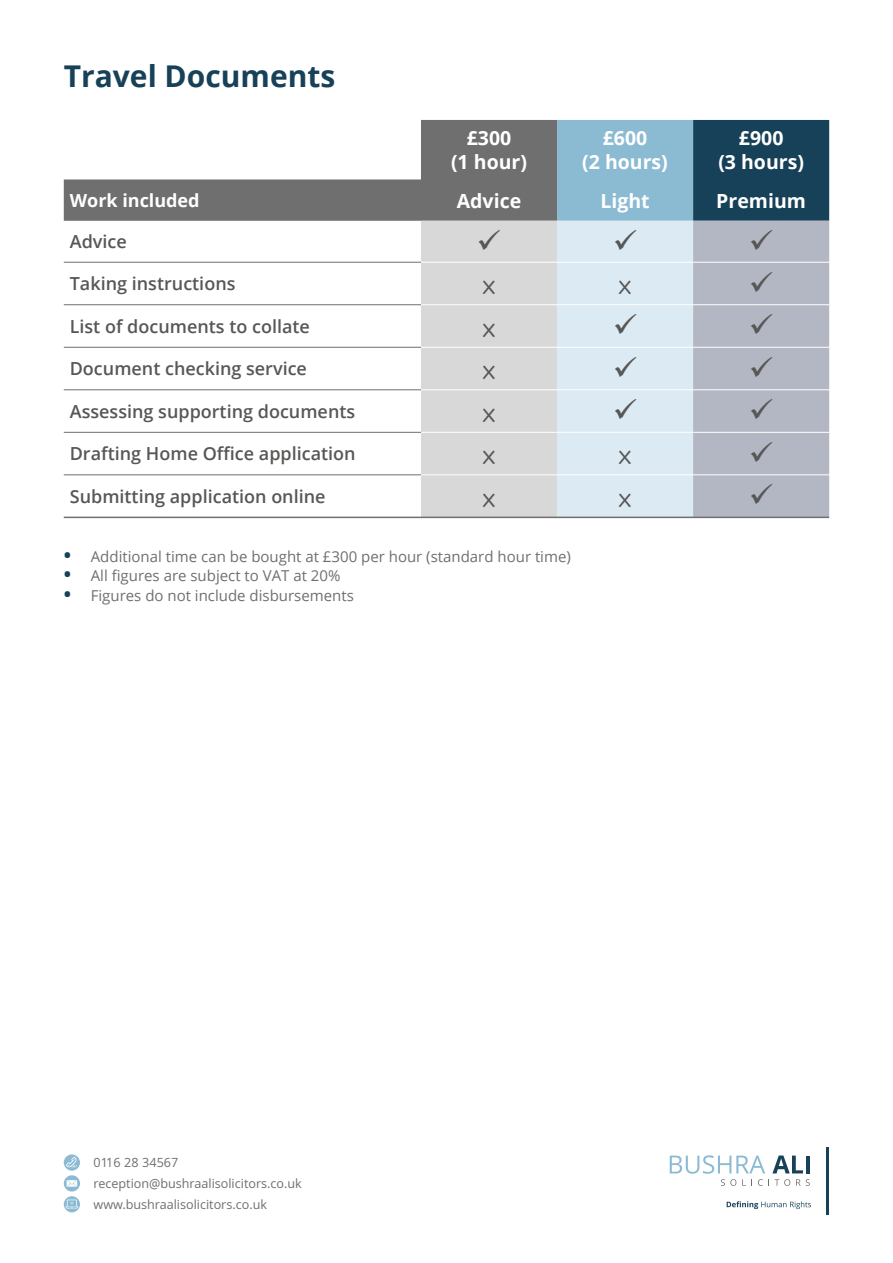
<style>
.page{position:relative;width:893px;height:1263px;background:#fff}
.page>*{position:absolute;margin:0;border:0;box-sizing:border-box;transform-origin:0 0}
.t1{font:700 30px "Open Sans";color:#174158}
.t2{font:30px "Atten Round New";color:#575756}
.t3{font:700 19.5px/23.4px "Open Sans";color:#fff;text-align:center}
.t4{font:600 18px "Open Sans";color:#575756}
.t5{font:700 18px "Open Sans";color:#fff}
.t6{font:15px "Open Sans";color:#706f6f}
.t7{font:13.5px/21px "Khula";color:#706f6f}
.s1{font-family:"Khula";font-weight:700;font-size:21px;color:#174158}
</style>
<div class="page">
<svg style="left:670px;top:1155px;width:140px;height:31px"></svg>
<hr style="left:827px;top:1147px;width:2px;height:67px;background:#174158">
<svg style="left:727px;top:1201px;width:84px;height:8px"></svg>
<svg style="left:64px;top:1196px;width:16px;height:16px"></svg>
<svg style="left:66px;top:1199px;width:12px;height:9px"></svg>
<svg style="left:64px;top:1154px;width:16px;height:17px"></svg>
<svg style="left:66px;top:1157px;width:11px;height:10px"></svg>
<svg style="left:64px;top:1175px;width:16px;height:16px"></svg>
<svg style="left:67px;top:1180px;width:10px;height:7px"></svg>
<div style="left:64px;top:179px;width:357px;height:42px;background:#706f6f"></div>
<hr style="left:64px;top:262px;width:357px;height:1px;background:#706f6f">
<hr style="left:64px;top:304px;width:357px;height:1px;background:#706f6f">
<hr style="left:64px;top:347px;width:357px;height:1px;background:#706f6f">
<hr style="left:64px;top:389px;width:357px;height:1px;background:#706f6f">
<hr style="left:64px;top:432px;width:357px;height:1px;background:#706f6f">
<hr style="left:64px;top:475px;width:357px;height:1px;background:#706f6f">
<hr style="left:64px;top:517px;width:357px;height:1px;background:#706f6f">
<hr style="left:421px;top:517px;width:136px;height:1px;background:#706f6f">
<hr style="left:557px;top:517px;width:136px;height:1px;background:#706f6f">
<hr style="left:693px;top:517px;width:136px;height:1px;background:#706f6f">
<svg style="left:421px;top:120px;width:408px;height:397px;background:#b1bcc6"></svg>
<h1 class="t1" style="left:64px;top:55px;width:273px">Travel Documents</h1>
<p class="t3" style="left:451px;top:126px;width:77px">£300<br>(1 hour)</p>
<p class="t3" style="left:582px;top:126px;width:87px">£600<br>(2 hours)</p>
<p class="t3" style="left:718px;top:126px;width:87px">£900<br>(3 hours)</p>
<p class="t5" style="left:70px;top:188px;width:131px">Work included</p>
<p class="t3" style="left:457px;top:188px;width:66px">Advice</p>
<p class="t3" style="left:600px;top:188px;width:51px">Light</p>
<p class="t3" style="left:716px;top:188px;width:91px">Premium</p>
<p class="t4" style="left:70px;top:229px;width:59px">Advice</p>
<p class="t4" style="left:70px;top:271px;width:167px">Taking instructions</p>
<h1 class="t2" style="left:482px;top:266px;width:15px">x</h1>
<h1 class="t2" style="left:618px;top:266px;width:15px">x</h1>
<p class="t4" style="left:70px;top:314px;width:242px">List of documents to collate</p>
<h1 class="t2" style="left:482px;top:309px;width:15px">x</h1>
<p class="t4" style="left:70px;top:356px;width:239px">Document checking service</p>
<h1 class="t2" style="left:482px;top:351px;width:15px">x</h1>
<p class="t4" style="left:70px;top:399px;width:287px">Assessing supporting documents</p>
<h1 class="t2" style="left:482px;top:394px;width:15px">x</h1>
<p class="t4" style="left:70px;top:442px;width:287px">Drafting Home Office application</p>
<h1 class="t2" style="left:482px;top:436px;width:15px">x</h1>
<h1 class="t2" style="left:618px;top:436px;width:15px">x</h1>
<p class="t4" style="left:70px;top:484px;width:257px">Submitting application online</p>
<h1 class="t2" style="left:482px;top:479px;width:15px">x</h1>
<h1 class="t2" style="left:618px;top:479px;width:15px">x</h1>
<p class="t6" style="left:64px;top:546px;width:509px"><span class="s1">•</span> Additional time can be bought at £300 per hour (standard hour time)</p>
<p class="t6" style="left:64px;top:565px;width:278px"><span class="s1">•</span> All figures are subject to VAT at 20%</p>
<p class="t6" style="left:64px;top:585px;width:292px"><span class="s1">•</span> Figures do not include disbursements</p>
<p class="t7" style="left:94px;top:1151px;width:210px">0116 28 34567 reception@bushraalisolicitors.co.uk www.bushraalisolicitors.co.uk</p>
</div>
